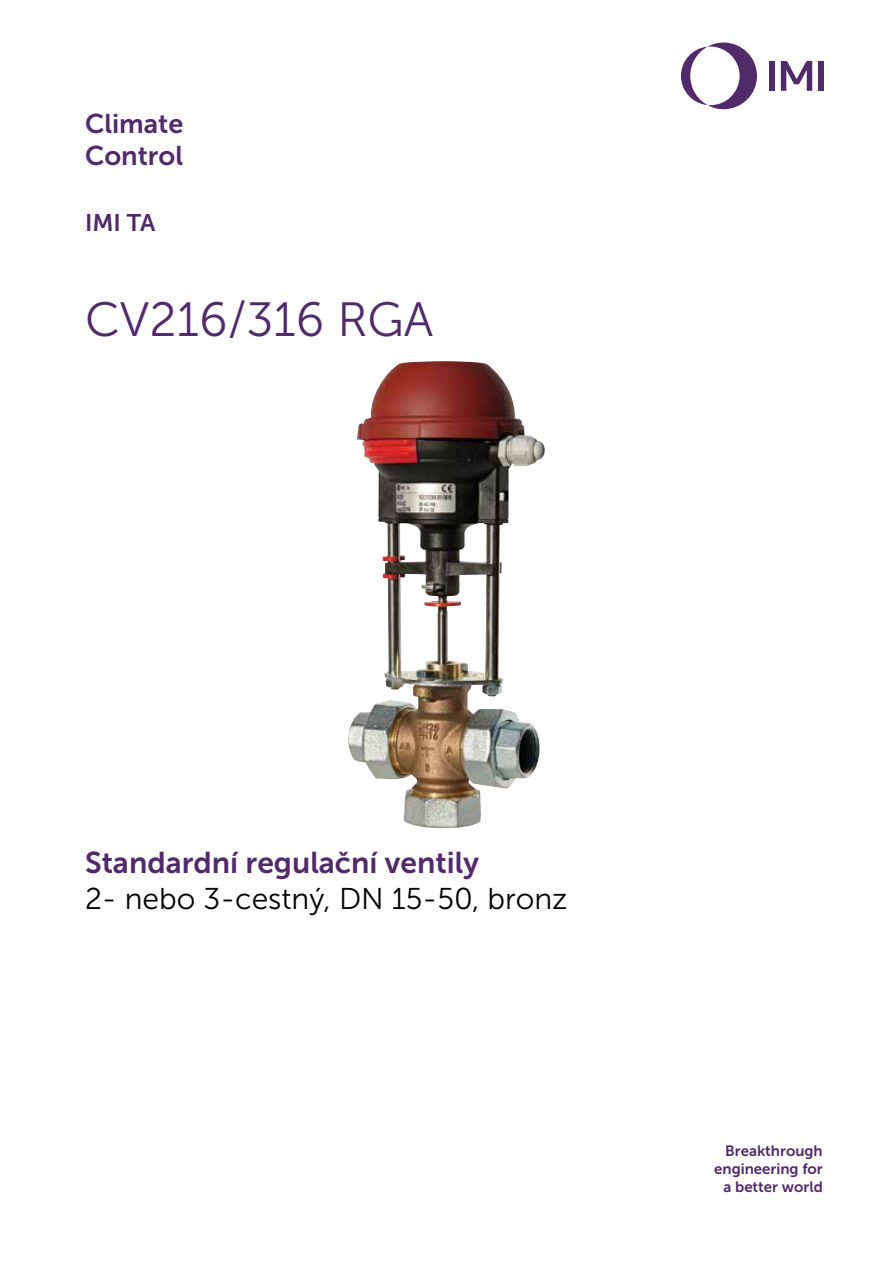
<style>
.page{position:relative;width:893px;height:1263px;background:#fff}
.page>*{position:absolute;margin:0;border:0;box-sizing:border-box;transform-origin:0 0}
.t1{font:48px "Museo Sans 300";color:#512a6a}
.t2{font:30px "Museo Sans 300";color:#000}
.t3{font:30px "Museo Sans 700";color:#512a6a}
.t4{font:27px/32.4px "Museo Sans 700";color:#512a6a}
.t5{font:24px "Museo Sans 700";color:#512a6a}
.t6{font:15px/18px "Museo Sans 700";color:#512a6a;text-align:right}
</style>
<div class="page">
<svg style="left:681px;top:43px;width:76px;height:66px"></svg>
<div style="left:769px;top:61px;width:6px;height:30px;background:#512a6a"></div>
<div style="left:818px;top:61px;width:6px;height:30px;background:#512a6a"></div>
<svg style="left:781px;top:61px;width:31px;height:30px"></svg>
<img style="left:348px;top:362px;width:192px;height:466px">
<h3 class="t4" style="left:85px;top:107px;width:100px">Climate<br>Control</h3>
<h3 class="t5" style="left:85px;top:210px;width:72px">IMI TA</h3>
<h1 class="t1" style="left:85px;top:293px;width:350px">CV216/316 RGA</h1>
<h2 class="t3" style="left:85px;top:846px;width:395px">Standardní regulační ventily</h2>
<h2 class="t2" style="left:85px;top:882px;width:484px">2- nebo 3-cestný, DN 15-50, bronz</h2>
<p class="t6" style="left:714px;top:1142px;width:110px">Breakthrough engineering for a better world</p>
</div>
